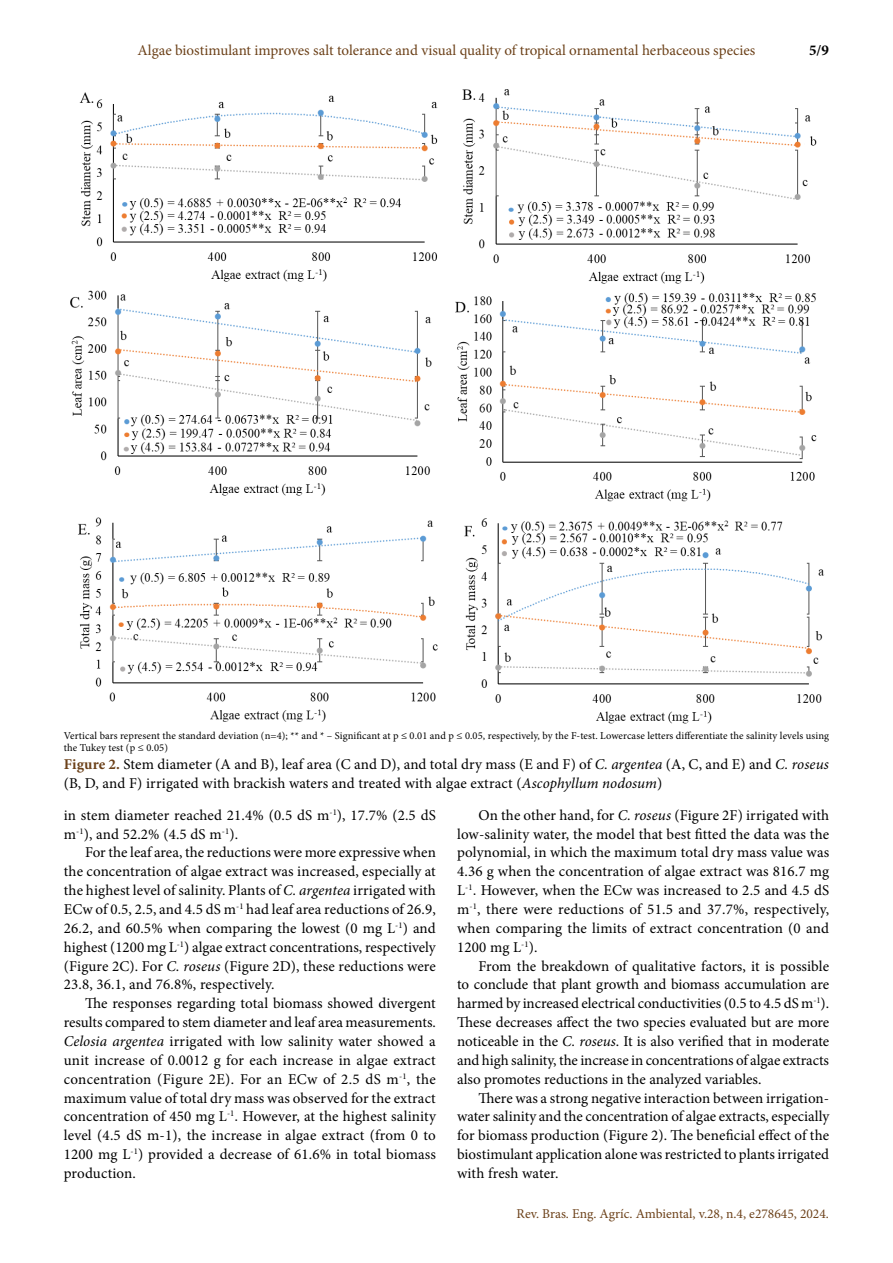
<style>
.page{position:relative;width:893px;height:1263px;background:#fff}
.page>*{position:absolute;margin:0;border:0;box-sizing:border-box;transform-origin:0 0}
.t1{font:15px/18.9px "Minion Pro";letter-spacing:.005em;color:#000;text-align:justify}
.t2{font:15px "Minion Pro";color:#6c4119}
.t3{font:700 15px "Minion Pro";color:#000}
.t4{font:13.5px "Minion Pro";color:#6c4119}
.t5{font:10.5px/12.6px "Minion Pro";letter-spacing:.005em;color:#000}
.s1{font-weight:700;color:#6c4119}
.s2{font-style:italic}
.s3{font-family:"Times New Roman"}
</style>
<div class="page">
<img style="left:70px;top:89px;width:755px;height:635px">
<p class="t2" style="left:138px;top:40px;width:619px">Algae biostimulant improves salt tolerance and visual quality of tropical ornamental herbaceous species</p>
<p class="t3" style="left:809px;top:40px;width:21px">5/9</p>
<p class="t5" style="left:64px;top:729px;width:767px">Vertical bars represent the standard deviation (n=4); ** and * – Significant at p ≤ 0.01 and p ≤ 0.05, respectively, by the F-test. Lowercase letters differentiate the salinity levels using the Tukey test (p ≤ 0.05)</p>
<p class="t1" style="left:64px;top:755px;width:767px"><span class="s1">Figure 2.</span> Stem diameter (A and B), leaf area (C and D), and total dry mass (E and F) of <span class="s2">C. argentea</span> (A, C, and E) and <span class="s2">C. roseus </span>(B, D, and F) irrigated with brackish waters and treated with algae extract (<span class="s2">Ascophyllum nodosum</span>)</p>
<p class="t1" style="left:64px;top:805px;width:374px">in stem diameter reached 21.4% (0.5 dS m<sup>-1</sup>), 17.7% (2.5 dS m<sup>-1</sup>), and 52.2% (4.5 dS m<sup>-1</sup>).</p>
<p class="t1" style="left:64px;top:843px;width:374px;text-indent:21px">For the leaf area, the reductions were more expressive when the concentration of algae extract was increased, especially at the highest level of salinity. Plants of <span class="s2">C. argentea</span> irrigated with ECw of 0.5, 2.5, and 4.5 dS m<sup>-1</sup> had leaf area reductions of 26.9, 26.2, and 60.5% when comparing the lowest (0 mg L<sup>-1</sup>) and highest (1200 mg L<sup>-1</sup>) algae extract concentrations, respectively (Figure 2C). For <span class="s2">C. roseus</span> (Figure 2D), these reductions were 23.8, 36.1, and 76.8%, respectively.</p>
<p class="t1" style="left:64px;top:994px;width:374px;text-indent:21px">The responses regarding total biomass showed divergent results compared to stem diameter and leaf area measurements.<br><span class="s2">Celosia argentea</span> irrigated with low salinity water showed a unit increase of 0.0012 g for each increase in algae extract concentration (Figure 2E). For an ECw of 2.5 dS m<sup>-1</sup>, the maximum value of total dry mass was observed for the extract concentration of 450 mg L<sup>-1</sup><span class="s3">.</span> However, at the highest salinity level (4.5 dS m-1), the increase in algae extract (from 0 to 1200 mg L<sup>-1</sup>) provided a decrease of 61.6% in total biomass production.</p>
<p class="t1" style="left:457px;top:805px;width:374px;text-indent:21px">On the other hand, for <span class="s2">C. roseus</span> (Figure 2F) irrigated with low-salinity water, the model that best fitted the data was the polynomial, in which the maximum total dry mass value was 4.36 g when the concentration of algae extract was 816.7 mg L<sup>-1</sup><span class="s3">.</span> However, when the ECw was increased to 2.5 and 4.5 dS m<sup>-1</sup>, there were reductions of 51.5 and 37.7%, respectively, when comparing the limits of extract concentration (0 and 1200 mg L<sup>-1</sup>).</p>
<p class="t1" style="left:457px;top:956px;width:374px;text-indent:21px">From the breakdown of qualitative factors, it is possible to conclude that plant growth and biomass accumulation are harmed by increased electrical conductivities (0.5 to 4.5 dS m<sup>-1</sup>).<br>These decreases affect the two species evaluated but are more noticeable in the <span class="s2">C. roseus</span>. It is also verified that in moderate and high salinity, the increase in concentrations of algae extracts also promotes reductions in the analyzed variables.</p>
<p class="t1" style="left:457px;top:1088px;width:374px;text-indent:21px">There was a strong negative interaction between irrigation&shy;water salinity and the concentration of algae extracts, especially for biomass production (Figure 2). The beneficial effect of the biostimulant application alone was restricted to plants irrigated with fresh water.</p>
<p class="t4" style="left:517px;top:1204px;width:314px">Rev. Bras. Eng. Agríc. Ambiental, v.28, n.4, e278645, 2024.</p>
</div>
